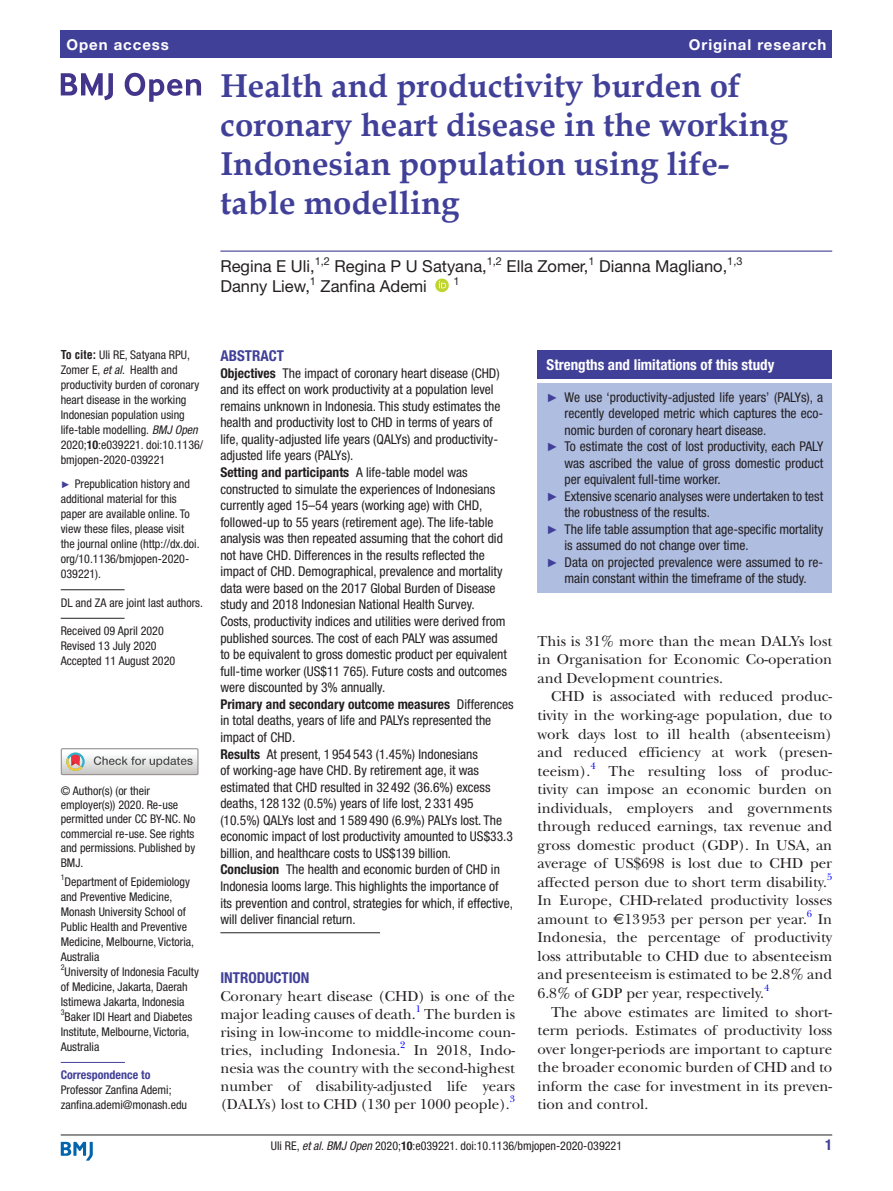
<style>
.page{position:relative;width:893px;height:1191px;background:#fff}
.page>*{position:absolute;margin:0;border:0;box-sizing:border-box;transform-origin:0 0}
.t1{font:700 33px/39px "Book Antiqua";color:#414099}
.t2{font:16.5px "Helvetica Neue LT Std";color:#231f20}
.t3{font:15px/18.6px "New Baskerville";color:#231f20;text-align:justify}
.t4{font:700 condensed 15px "Helvetica Neue LT Std";color:#fff}
.t5{font:700 15px "Helvetica Neue LT Std";letter-spacing:.065em;color:#fff}
.t6{font:700 condensed 15px "Helvetica Neue LT Std";color:#414099}
.t7{font:condensed 13.5px/16.5px "Helvetica Neue LT Std";color:#231f20}
.t8{font:condensed 12px/15px "Helvetica Neue LT Std";color:#231f20}
.t9{font:700 condensed 12px "Helvetica Neue LT Std";color:#414099}
.t10{font:10.95px "Helvetica Neue LT Std";color:#231f20}
.t11{font:9.9px "New Baskerville";color:#00f}
.t12{font:condensed 7.95px "Helvetica Neue LT Std";color:#231f20}
.s1{font-family:"Helvetica LT Std";font-weight:700}
.s2{font-style:italic}
.s3{font-weight:700}
.s4{font-family:"Arial";font-stretch:normal;font-size:9.75px;color:#414099}
.s5{font-family:"Arial";font-stretch:normal;font-size:12px;color:#414099}
</style>
<div class="page">
<hr style="left:61px;top:1134px;width:771px;height:1px;background:#231f20">
<svg style="left:61px;top:1141px;width:32px;height:19px"></svg>
<div style="left:61px;top:31px;width:771px;height:27px;background:#414099"></div>
<hr style="left:220px;top:250px;width:612px;height:2px;background:#414099">
<svg style="left:435px;top:279px;width:14px;height:13px"></svg>
<hr style="left:61px;top:589px;width:64px;height:1px;background:#231f20">
<hr style="left:61px;top:618px;width:64px;height:1px;background:#231f20">
<hr style="left:61px;top:1062px;width:64px;height:1px;background:#414099">
<svg style="left:61px;top:73px;width:52px;height:27px"></svg>
<svg style="left:125px;top:73px;width:76px;height:29px"></svg>
<div style="left:61px;top:748px;width:138px;height:27px;border:1px solid #969090"></div>
<svg style="left:61px;top:748px;width:137px;height:26px"></svg>
<hr style="left:220px;top:932px;width:160px;height:1px;background:#231f20">
<div style="left:538px;top:350px;width:294px;height:29px;background:#414099"></div>
<div style="left:538px;top:383px;width:294px;height:209px;background:#afbde1"></div>
<p class="t5" style="left:66px;top:35px;width:104px">Open access</p>
<p class="t5" style="left:689px;top:35px;width:139px">Original research</p>
<h1 class="t1" style="left:220px;top:66px;width:569px">Health and productivity burden of coronary heart disease in the working<br>Indonesian population using life&shy;table modelling</h1>
<p class="t2" style="left:220px;top:257px;width:96px">Regina E Uli,</p>
<p class="t10" style="left:315px;top:254px;width:17px">1,2</p>
<p class="t2" style="left:335px;top:257px;width:154px">Regina P U Satyana,</p>
<p class="t10" style="left:487px;top:254px;width:17px">1,2</p>
<p class="t2" style="left:507px;top:257px;width:83px">Ella Zomer,</p>
<p class="t10" style="left:588px;top:254px;width:8px">1</p>
<p class="t2" style="left:599px;top:257px;width:130px">Dianna Magliano,</p>
<p class="t10" style="left:727px;top:254px;width:17px">1,3</p>
<p class="t2" style="left:220px;top:276px;width:91px">Danny Liew,</p>
<p class="t10" style="left:310px;top:274px;width:8px">1</p>
<p class="t2" style="left:321px;top:276px;width:108px">Zanfina Ademi</p>
<p class="t10" style="left:453px;top:274px;width:8px">1</p>
<p class="t8" style="left:61px;top:347px;width:144px"><span class="s1">To cite:</span> Uli RE, Satyana RPU,<br>Zomer E, <span class="s2">et al</span>. Health and productivity burden of coronary heart disease in the working<br>Indonesian population using life-table modelling. <span class="s2">BMJ Open<br></span>2020;<span class="s3">10</span>:e039221. doi:10.1136/ bmjopen-2020-039221</p>
<p class="t8" style="left:61px;top:476px;width:140px"><span class="s4">►</span> Prepublication history and additional material for this paper are available online. To view these files, please visit the journal online (http://dx.doi. org/10.1136/bmjopen-2020-<br>039221).</p>
<p class="t8" style="left:61px;top:595px;width:144px">DL and ZA are joint last authors.</p>
<p class="t8" style="left:61px;top:623px;width:116px">Received 09 April 2020<br>Revised 13 July 2020<br>Accepted 11 August 2020</p>
<p class="t8" style="left:61px;top:783px;width:136px;line-height:14.4px">© Author(s) (or their employer(s)) 2020. Re-use permitted under CC BY-NC. No commercial re-use. See rights and permissions. Published by<br>BMJ.</p>
<p class="t12" style="left:61px;top:873px;width:5px">1</p>
<p class="t8" style="left:61px;top:874px;width:135px;text-indent:4px">Department of Epidemiology and Preventive Medicine,<br>Monash University School of<br>Public Health and Preventive<br>Medicine, Melbourne, Victoria,<br>Australia</p>
<p class="t12" style="left:61px;top:963px;width:5px">2</p>
<p class="t8" style="left:61px;top:964px;width:140px;text-indent:4px">University of Indonesia Faculty of Medicine, Jakarta, Daerah<br>Istimewa Jakarta, Indonesia<br><sup>3</sup>Baker IDI Heart and Diabetes<br>Institute, Melbourne, Victoria,<br>Australia</p>
<p class="t9" style="left:61px;top:1067px;width:91px">Correspondence to</p>
<p class="t8" style="left:61px;top:1082px;width:128px">Professor Zanfina Ademi; zanfina.ademi@monash.edu</p>
<p class="t6" style="left:220px;top:347px;width:65px">ABSTRACT</p>
<p class="t7" style="left:220px;top:364px;width:295px"><span class="s3">Objectives</span> The impact of coronary heart disease (CHD) and its effect on work productivity at a population level remains unknown in Indonesia. This study estimates the health and productivity lost to CHD in terms of years of life, quality-adjusted life years (QALYs) and productivity&shy;adjusted life years (PALYs).<br><span class="s3">Setting and participants</span> A life-table model was constructed to simulate the experiences of Indonesians currently aged 15–54 years (working age) with CHD, followed-up to 55 years (retirement age). The life-table analysis was then repeated assuming that the cohort did not have CHD. Differences in the results reflected the impact of CHD. Demographical, prevalence and mortality data were based on the 2017 Global Burden of Disease study and 2018 Indonesian National Health Survey.<br>Costs, productivity indices and utilities were derived from published sources. The cost of each PALY was assumed<br>to be equivalent to gross domestic product per equivalent full-time worker (US$11 765). Future costs and outcomes were discounted by 3% annually.<br><span class="s3">Primary and secondary outcome measures</span> Differences in total deaths, years of life and PALYs represented the impact of CHD.<br><span class="s3">Results</span> At present, 1 954 543 (1.45%) Indonesians<br>of working-age have CHD. By retirement age, it was estimated that CHD resulted in 32 492 (36.6%) excess deaths, 128 132 (0.5%) years of life lost, 2 331 495 (10.5%) QALYs lost and 1 589 490 (6.9%) PALYs lost. The economic impact of lost productivity amounted to US$33.3 billion, and healthcare costs to US$139 billion.<br><span class="s3">Conclusion</span> The health and economic burden of CHD in Indonesia looms large. This highlights the importance of its prevention and control, strategies for which, if effective, will deliver financial return.</p>
<p class="t6" style="left:220px;top:968px;width:91px">INTRODUCTION</p>
<p class="t3" style="left:220px;top:987px;width:296px;line-height:18px">Coronary heart disease (CHD) is one of the major leading causes of death.</p>
<p class="t11" style="left:416px;top:1003px;width:7px">1</p>
<p class="t3" style="left:220px;top:1005px;width:296px;line-height:18px;text-indent:204px">The burden is rising in low-income to middle-income coun&shy;tries, including Indonesia.<sup>2</sup></p>
<p class="t3" style="left:220px;top:1041px;width:296px;line-height:18px;text-indent:193px">In 2018, Indo&shy;nesia was the country with the second-highest number of disability-adjusted life years (DALYs) lost to CHD (130 per 1000 people).<sup>3</sup></p>
<p class="t4" style="left:547px;top:356px;width:229px">Strengths and limitations of this study</p>
<p class="t7" style="left:547px;top:389px;width:278px"><span class="s5">►</span> We use ‘productivity-adjusted life years’ (PALYs), a</p>
<p class="t7" style="left:565px;top:405px;width:260px">recently developed metric which captures the eco-</p>
<p class="t7" style="left:565px;top:422px;width:203px">nomic burden of coronary heart disease.</p>
<p class="t7" style="left:547px;top:438px;width:278px"><span class="s5">►</span> To estimate the cost of lost productivity, each PALY</p>
<p class="t7" style="left:565px;top:455px;width:260px">was ascribed the value of gross domestic product</p>
<p class="t7" style="left:565px;top:471px;width:158px">per equivalent full-time worker.</p>
<p class="t7" style="left:547px;top:488px;width:278px"><span class="s5">►</span> Extensive scenario analyses were undertaken to test</p>
<p class="t7" style="left:565px;top:504px;width:147px">the robustness of the results.</p>
<p class="t7" style="left:547px;top:521px;width:278px"><span class="s5">►</span> The life table assumption that age-specific mortality</p>
<p class="t7" style="left:565px;top:537px;width:186px">is assumed do not change over time.</p>
<p class="t7" style="left:547px;top:554px;width:278px"><span class="s5">►</span> Data on projected prevalence were assumed to re-</p>
<p class="t7" style="left:565px;top:570px;width:244px">main constant within the timeframe of the study.</p>
<p class="t3" style="left:538px;top:632px;width:296px">This is 31% more than the mean DALYs lost in Organisation for Economic Co-operation and Development countries.</p>
<p class="t3" style="left:538px;top:687px;width:296px;text-indent:14px">CHD is associated with reduced produc&shy;tivity in the working-age population, due to work days lost to ill health (absenteeism) and reduced efficiency at work (presen&shy;teeism).<sup>4</sup></p>
<p class="t3" style="left:538px;top:761px;width:296px;text-indent:71px">The resulting loss of produc&shy;tivity can impose an economic burden on individuals, employers and governments through reduced earnings, tax revenue and gross domestic product (GDP). In USA, an average of US$698 is lost due to CHD per affected person due to short term disability.</p>
<p class="t11" style="left:827px;top:871px;width:7px">5</p>
<p class="t3" style="left:538px;top:891px;width:296px">In Europe, CHD-related productivity losses amount to 13953 per person per year.</p>
<p class="t11" style="left:807px;top:908px;width:7px">6</p>
<p class="t3" style="left:538px;top:909px;width:296px;text-indent:280px">In Indonesia, the percentage of productivity loss attributable to CHD due to absenteeism and presenteeism is estimated to be 2.8% and 6.8% of GDP per year, respectively.</p>
<p class="t11" style="left:764px;top:982px;width:7px">4</p>
<p class="t3" style="left:538px;top:1002px;width:296px;text-indent:14px">The above estimates are limited to short&shy;term periods. Estimates of productivity loss over longer-periods are important to capture the broader economic burden of CHD and to inform the case for investment in its preven&shy;tion and control.</p>
<p class="t8" style="left:271px;top:1137px;width:353px">Uli RE, <span class="s2">et al</span>. <span class="s2">BMJ Open</span> 2020;<span class="s3">10</span>:e039221. doi:10.1136/bmjopen-2020-039221</p>
<p class="t6" style="left:825px;top:1135px;width:9px">1</p>
</div>
